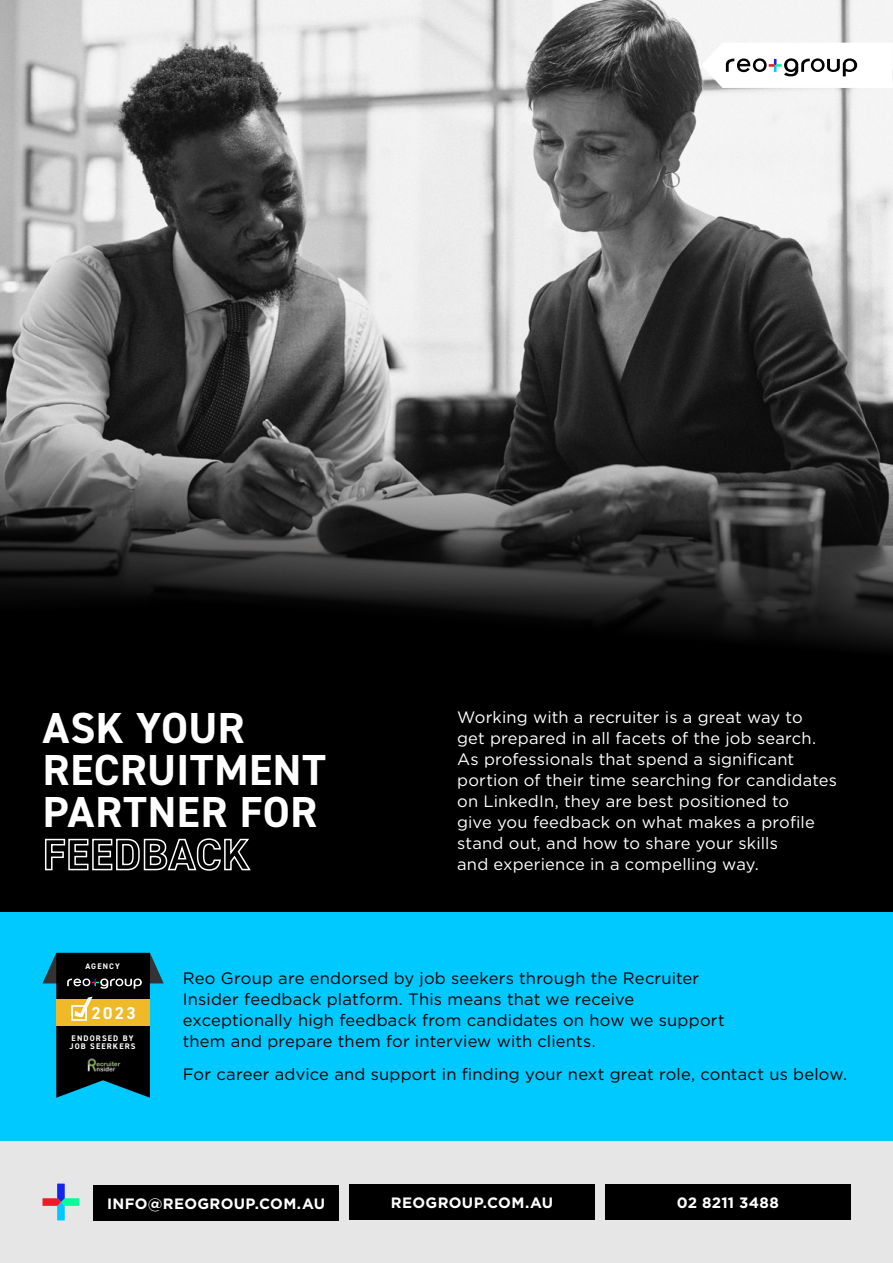
<style>
.page{position:relative;width:893px;height:1263px;background:#000}
.page>*{position:absolute;margin:0;border:0;box-sizing:border-box;transform-origin:0 0}
.t1{font:700 43.5px/42.2px "DIN2014";letter-spacing:.01em;color:#fff}
.t2{font:700 17.25px "DIN2014";color:#fff}
.t3{font:16.5px/21px "Gotham";letter-spacing:.01em;color:#fff}
.t4{font:16.5px/21px "Gotham";letter-spacing:.01em;color:#000}
.t5{font:700 15px "Gotham";letter-spacing:.02em;color:#fff}
.t6{font:700 8.1px/8.1px "DIN2014";letter-spacing:.14em;color:#fff}
</style>
<div class="page">
<div style="left:0;top:912px;width:893px;height:229px;background:#00c9ff"></div>
<svg style="left:43px;top:953px;width:121px;height:145px"></svg>
<img style="left:87px;top:1057px;width:34px;height:15px">
<img style="left:0;top:0;width:893px;height:173px">
<svg style="left:701px;top:43px;width:192px;height:45px;background:#e5e5e6"></svg>
<div style="left:0;top:1141px;width:893px;height:122px;background:#e6e6e6"></div>
<div style="left:94px;top:1184px;width:245px;height:36px;background:#000"></div>
<div style="left:349px;top:1183px;width:246px;height:36px;background:#000"></div>
<div style="left:605px;top:1183px;width:245px;height:36px;background:#000"></div>
<svg style="left:43px;top:1183px;width:36px;height:37px"></svg>
<svg style="left:0;top:173px;width:893px;height:475px;background:#5b5b5b"></svg>
<h1 class="t1" style="left:43px;top:707px;width:285px">ASK YOUR<br>RECRUITMENT<br>PARTNER FOR<br>FEEDBACK</h1>
<p class="t6" style="left:85px;top:962px;width:36px">AGENCY</p>
<p class="t3" style="left:457px;top:706px;width:381px">Working with a recruiter is a great way to<br>get prepared in all facets of the job search.<br>As professionals that spend a significant portion of their time searching for candidates on LinkedIn, they are best positioned to<br>give you feedback on what makes a profile stand out, and how to share your skills<br>and experience in a compelling way.</p>
<p class="t2" style="left:91px;top:1001px;width:46px">2023</p>
<p class="t6" style="left:69px;top:1034px;width:68px">ENDORSED BY<br>JOB SEERKERS</p>
<p class="t4" style="left:183px;top:967px;width:543px">Reo Group are endorsed by job seekers through the Recruiter Insider feedback platform. This means that we receive exceptionally high feedback from candidates on how we support them and prepare them for interview with clients.</p>
<p class="t4" style="left:183px;top:1064px;width:666px">For career advice and support in finding your next great role, contact us below.</p>
<p class="t5" style="left:107px;top:1193px;width:219px">INFO@REOGROUP.COM.AU</p>
<p class="t5" style="left:391px;top:1192px;width:164px">REOGROUP.COM.AU</p>
<p class="t5" style="left:677px;top:1192px;width:103px">02 8211 3488</p>
</div>
